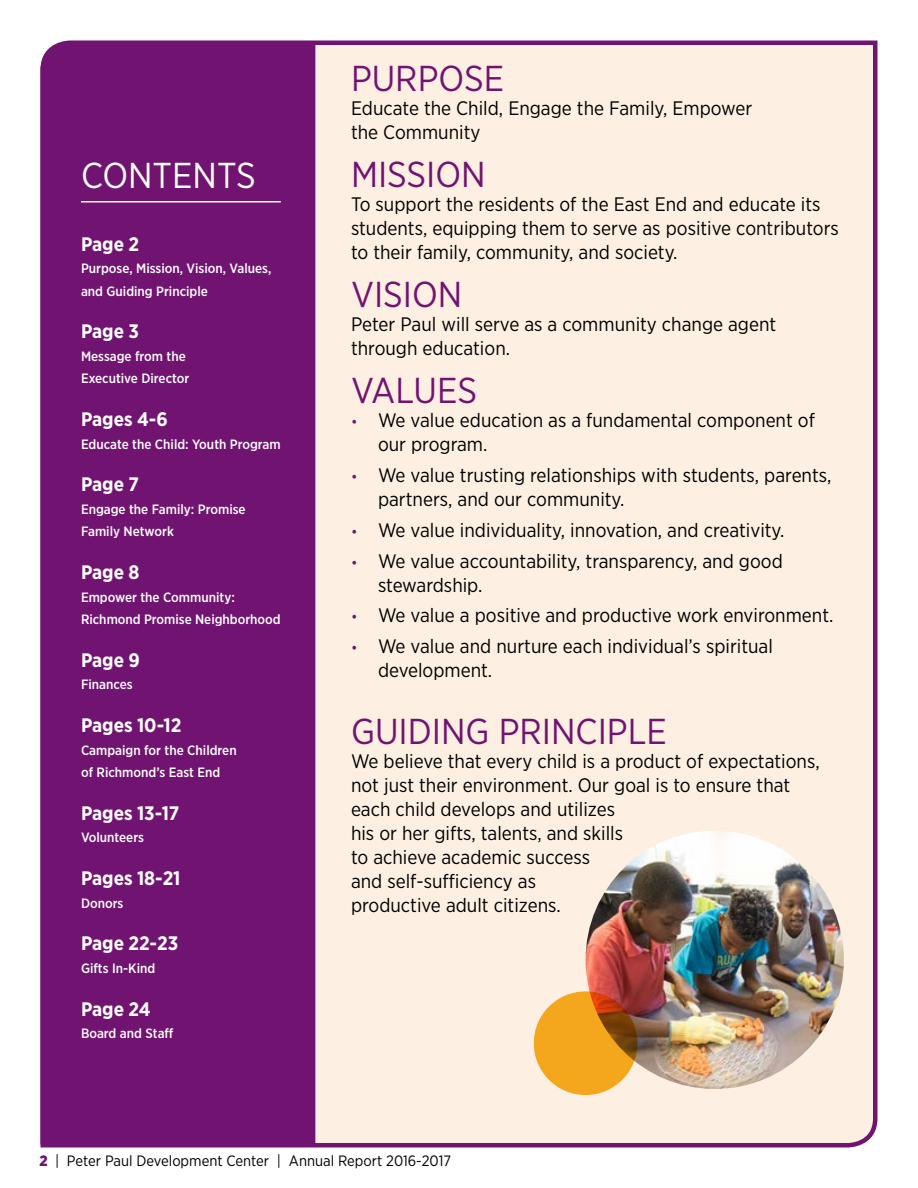
<style>
.page{position:relative;width:918px;height:1188px;background:#fff}
.page>*{position:absolute;margin:0;border:0;box-sizing:border-box;transform-origin:0 0}
.t1{font:36px "Gotham Narrow";color:#711471}
.t2{font:36px "Gotham Narrow";color:#fff}
.t3{font:19.5px/24px "Gotham Narrow";color:#000}
.t4{font:700 19.5px "Gotham Narrow";color:#fff}
.t5{font:15px "Gotham Narrow";color:#000}
.t6{font:500 13.5px/22.5px "Gotham Narrow";color:#fff}
.s1{font-size:15px;color:#711471}
.s2{font-weight:900;color:#711471}
</style>
<div class="page">
<div style="left:40px;top:40px;width:838px;height:1108px;background:#fdefe2"></div>
<svg style="left:40px;top:44px;width:275px;height:1100px;background:#741974"></svg>
<hr style="left:81px;top:201px;width:200px;height:1px;background:#fff">
<img style="left:586px;top:831px;width:258px;height:258px;border-radius:129px">
<svg style="left:534px;top:991px;width:103px;height:104px;background:#e1931a"></svg>
<h1 class="t2" style="left:81px;top:153px;width:176px">CONTENTS</h1>
<p class="t4" style="left:81px;top:231px;width:60px">Page 2</p>
<p class="t6" style="left:81px;top:257px;width:192px">Purpose, Mission, Vision, Values, and Guiding Principle</p>
<p class="t4" style="left:81px;top:319px;width:60px">Page 3</p>
<p class="t6" style="left:81px;top:345px;width:110px">Message from the<br>Executive Director</p>
<p class="t4" style="left:81px;top:407px;width:88px">Pages 4-6</p>
<p class="t6" style="left:81px;top:432px;width:201px">Educate the Child: Youth Program</p>
<p class="t4" style="left:81px;top:472px;width:60px">Page 7</p>
<p class="t6" style="left:81px;top:498px;width:166px">Engage the Family: Promise<br>Family Network</p>
<p class="t4" style="left:81px;top:560px;width:60px">Page 8</p>
<p class="t6" style="left:81px;top:585px;width:201px">Empower the Community:<br>Richmond Promise Neighborhood</p>
<p class="t4" style="left:81px;top:647px;width:60px">Page 9</p>
<p class="t6" style="left:81px;top:673px;width:53px">Finances</p>
<p class="t4" style="left:81px;top:713px;width:102px">Pages 10-12</p>
<p class="t6" style="left:81px;top:738px;width:157px">Campaign for the Children of Richmond’s East End</p>
<p class="t4" style="left:81px;top:800px;width:100px">Pages 13-17</p>
<p class="t6" style="left:81px;top:826px;width:65px">Volunteers</p>
<p class="t4" style="left:81px;top:866px;width:101px">Pages 18-21</p>
<p class="t6" style="left:81px;top:891px;width:44px">Donors</p>
<p class="t4" style="left:81px;top:931px;width:99px">Page 22-23</p>
<p class="t6" style="left:81px;top:957px;width:76px">Gifts In-Kind</p>
<p class="t4" style="left:81px;top:996px;width:71px">Page 24</p>
<p class="t6" style="left:81px;top:1022px;width:94px">Board and Staff</p>
<h1 class="t1" style="left:351px;top:56px;width:155px">PURPOSE</h1>
<p class="t3" style="left:351px;top:96px;width:403px">Educate the Child, Engage the Family, Empower the Community</p>
<h1 class="t1" style="left:351px;top:152px;width:136px">MISSION</h1>
<p class="t3" style="left:351px;top:192px;width:489px">To support the residents of the East End and educate its students, equipping them to serve as positive contributors to their family, community, and society.</p>
<h1 class="t1" style="left:351px;top:272px;width:113px">VISION</h1>
<p class="t3" style="left:351px;top:312px;width:427px">Peter Paul will serve as a community change agent through education.</p>
<h1 class="t1" style="left:351px;top:368px;width:128px">VALUES</h1>
<p class="t3" style="left:378px;top:408px;width:438px;text-indent:-27px"><span class="s1">•</span> We value education as a fundamental component of our program.</p>
<p class="t3" style="left:378px;top:463px;width:455px;text-indent:-27px"><span class="s1">•</span> We value trusting relationships with students, parents, partners, and our community.</p>
<p class="t3" style="left:351px;top:518px;width:435px"><span class="s1">•</span> We value individuality, innovation, and creativity.</p>
<p class="t3" style="left:378px;top:548px;width:406px;text-indent:-27px"><span class="s1">•</span> We value accountability, transparency, and good stewardship.</p>
<p class="t3" style="left:351px;top:603px;width:484px"><span class="s1">•</span> We value a positive and productive work environment.</p>
<p class="t3" style="left:378px;top:634px;width:396px;text-indent:-27px"><span class="s1">•</span> We value and nurture each individual’s spiritual development.</p>
<h1 class="t1" style="left:351px;top:709px;width:317px">GUIDING PRINCIPLE</h1>
<p class="t3" style="left:351px;top:749px;width:470px">We believe that every child is a product of expectations, not just their environment. Our goal is to ensure that each child develops and utilizes<br>his or her gifts, talents, and skills<br>to achieve academic success<br>and self-sufficiency as<br>productive adult citizens.</p>
<p class="t5" style="left:40px;top:1152px;width:413px"><span class="s2">2</span> | Peter Paul Development Center | Annual Report 2016-2017</p>
</div>
